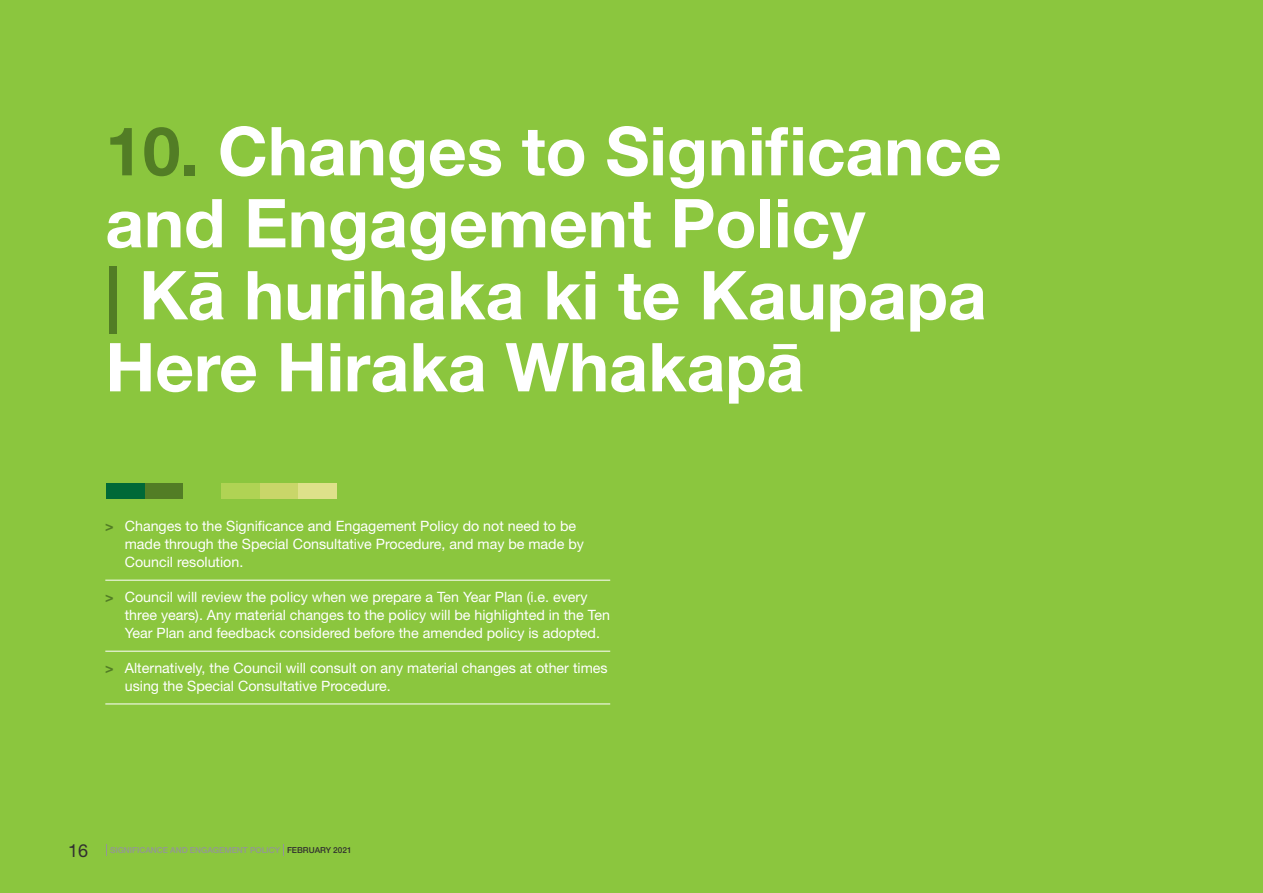
<style>
.page{position:relative;width:1263px;height:893px;background:#8bc63e}
.page>*{position:absolute;margin:0;border:0;box-sizing:border-box;transform-origin:0 0}
.head_no_line{font:700 67.5px/72px "Helvetica Neue LT Std";color:#fff}
.Bod_Bullet_Lines_Whi{font:14.25px/18px "Helvetica Neue LT Std";color:#fff}
.Bod{font:14.25px/18px "Helvetica Neue LT Std";color:#fff}
.Bod_Bullet_Two_Lines{font:14.25px/18px "Helvetica Neue LT Std";color:#fff}
.t1{font:500 8.25px "Helvetica Neue LT Std";color:#939598}
.s1{color:#527d25}
.s2{font-family:"Helvetica"}
.s3{font-weight:700;color:#527d25}
.s4{font-weight:400;font-size:18px;color:#312f30}
.s5{color:#312f30}
</style>
<div class="page">
<div style="left:106px;top:484px;width:39px;height:15px;background:#006937"></div>
<div style="left:145px;top:484px;width:38px;height:15px;background:#527d25"></div>
<div style="left:260px;top:484px;width:39px;height:15px;background:#c9d669"></div>
<div style="left:222px;top:484px;width:38px;height:15px;background:#b0d354"></div>
<div style="left:299px;top:484px;width:38px;height:15px;background:#dee18a"></div>
<hr style="left:105px;top:580px;width:505px;height:1px;background:#fff">
<hr style="left:105px;top:651px;width:505px;height:1px;background:#fff">
<hr style="left:105px;top:704px;width:505px;height:1px;background:#fff">
<svg style="left:106px;top:844px;width:1px;height:12px"></svg>
<svg style="left:283px;top:844px;width:1px;height:12px"></svg>
<p class="head_no_line" style="left:105px;top:114px;width:898px"><span class="s1">10.</span> Changes to Significance and Engagement Policy<br><span class="s1">|</span> K<span class="s2">ā</span> hurihaka ki te Kaupapa<br>Here Hiraka Whakap<span class="s2">ā</span></p>
<p class="Bod" style="left:125px;top:516px;width:461px;text-indent:-20px"><span class="s3">&gt;</span> Changes to the Significance and Engagement Policy do not need to be made through the Special Consultative Procedure, and may be made by<br>Council resolution.</p>
<p class="Bod_Bullet_Lines_Whi" style="left:125px;top:587px;width:487px;text-indent:-20px"><span class="s3">&gt;</span> Council will review the policy when we prepare a Ten Year Plan (i.e. every three years). Any material changes to the policy will be highlighted in the Ten<br>Year Plan and feedback considered before the amended policy is adopted.</p>
<p class="Bod_Bullet_Two_Lines" style="left:125px;top:659px;width:484px;text-indent:-20px"><span class="s3">&gt;</span> Alternatively, the Council will consult on any material changes at other times using the Special Consultative Procedure.</p>
<p class="t1" style="left:68px;top:845px;width:285px"><span class="s4">16</span> SIGNIFICANCE AND ENGAGEMENT POLICY <span class="s5">FEBRUARY 2021</span></p>
</div>
